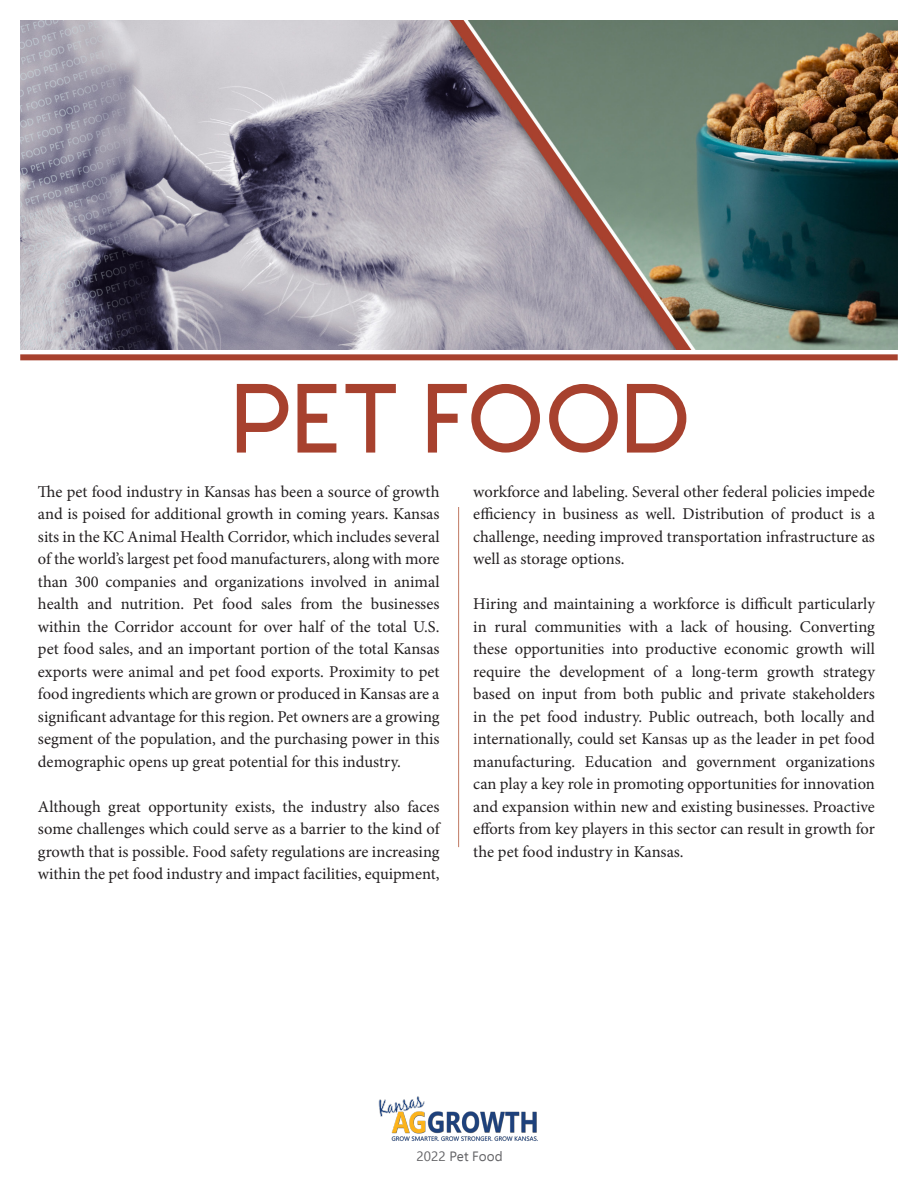
<style>
.page{position:relative;width:918px;height:1188px;background:#fff}
.page>*{position:absolute;margin:0;border:0;box-sizing:border-box;transform-origin:0 0}
.t1{font:91.5px "Stark";color:#a7412e}
.t2{font:16.5px/22.5px "Minion Pro";color:#231f20;text-align:justify}
.t3{font:13.5px "Ebrima";color:#636366}
</style>
<div class="page">
<div style="left:20px;top:354px;width:878px;height:6px;background:#a7412e"></div>
<img style="left:378px;top:1096px;width:160px;height:45px">
<hr style="left:458px;top:507px;width:1px;height:340px;background:#c07962">
<img style="left:20px;top:20px;width:877px;height:329px">
<p class="t1" style="left:232px;top:349px;width:460px">PET FOOD</p>
<p class="t2" style="left:38px;top:480px;width:403px">The pet food industry in Kansas has been a source of growth and is poised for additional growth in coming years. Kansas sits in the KC Animal Health Corridor, which includes several of the world’s largest pet food manufacturers, along with more than 300 companies and organizations involved in animal health and nutrition. Pet food sales from the businesses within the Corridor account for over half of the total U.S. pet food sales, and an important portion of the total Kansas exports were animal and pet food exports. Proximity to pet food ingredients which are grown or produced in Kansas are a significant advantage for this region. Pet owners are a growing segment of the population, and the purchasing power in this demographic opens up great potential for this industry.</p>
<p class="t2" style="left:38px;top:795px;width:403px">Although great opportunity exists, the industry also faces some challenges which could serve as a barrier to the kind of growth that is possible. Food safety regulations are increasing within the pet food industry and impact facilities, equipment,</p>
<p class="t2" style="left:473px;top:480px;width:403px">workforce and labeling. Several other federal policies impede efficiency in business as well. Distribution of product is a challenge, needing improved transportation infrastructure as well as storage options.</p>
<p class="t2" style="left:473px;top:593px;width:403px">Hiring and maintaining a workforce is difficult particularly in rural communities with a lack of housing. Converting these opportunities into productive economic growth will require the development of a long-term growth strategy based on input from both public and private stakeholders in the pet food industry. Public outreach, both locally and internationally, could set Kansas up as the leader in pet food manufacturing. Education and government organizations can play a key role in promoting opportunities for innovation and expansion within new and existing businesses. Proactive efforts from key players in this sector can result in growth for the pet food industry in Kansas.</p>
<p class="t3" style="left:417px;top:1146px;width:88px">2022 Pet Food</p>
</div>
